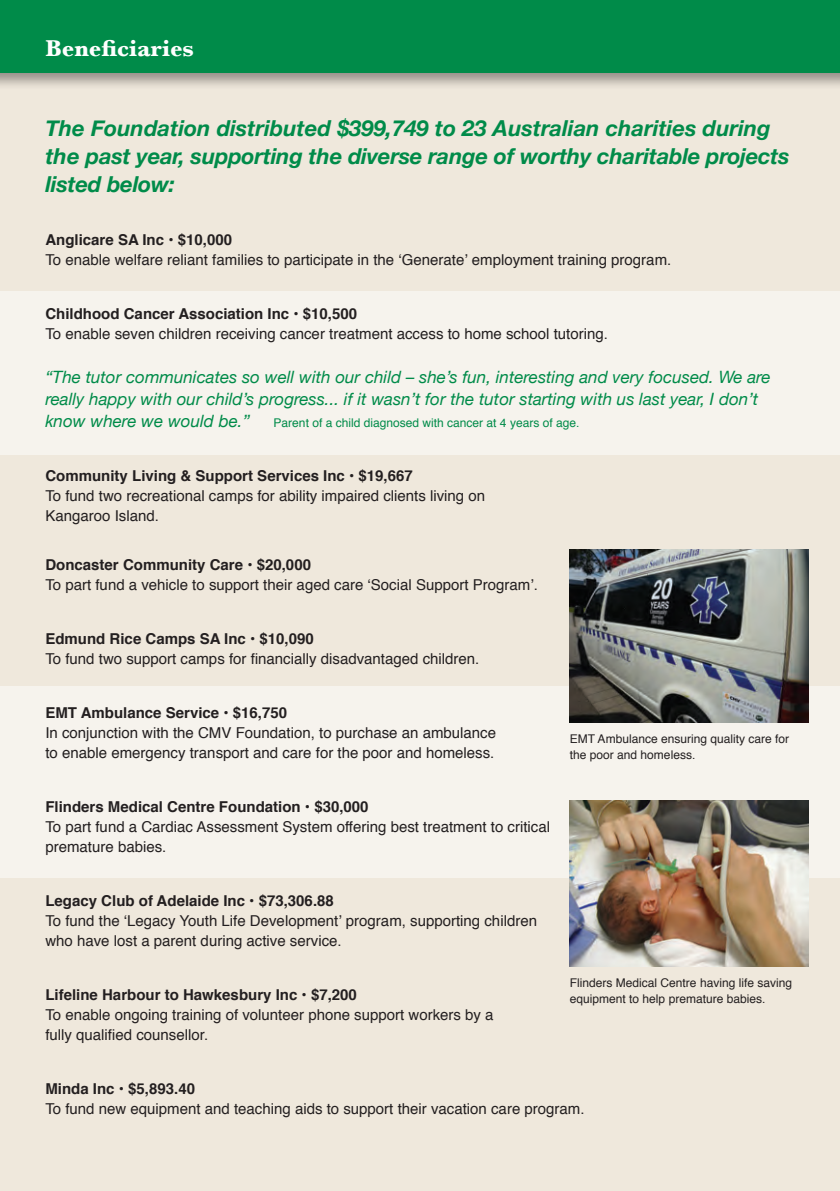
<style>
.page{position:relative;width:840px;height:1191px;background:#fff}
.page>*{position:absolute;margin:0;border:0;box-sizing:border-box;transform-origin:0 0}
.t1{font:700 24px "Baskerville";color:#fff}
.t2{font:italic 700 22px/28px "Helvetica Neue";letter-spacing:-.01em;color:#008b49}
.t3{font:italic 17px/22px "Helvetica Neue";color:#008b49}
.t4{font:15px/20px "Helvetica";color:#231f20}
.t5{font:700 15px "Helvetica";color:#231f20}
.t6{font:12px/16px "Helvetica";color:#231f20}
.t7{font:12px "Helvetica";color:#008b49}
</style>
<div class="page">
<div style="left:0;top:0;width:839px;height:1191px;background:#efe8dc"></div>
<div style="left:0;top:291px;width:839px;height:164px;background:#f6f3ed"></div>
<div style="left:0;top:0;width:839px;height:90px;background:#231f20;opacity:.45"></div>
<div style="left:0;top:0;width:839px;height:72px;background:#008b49"></div>
<div style="left:0;top:686px;width:839px;height:192px;background:#f6f3ed"></div>
<img style="left:569px;top:549px;width:238px;height:173px">
<img style="left:569px;top:800px;width:238px;height:166px">
<h1 class="t1" style="left:45px;top:34px;width:150px">Beneficiaries</h1>
<h2 class="t2" style="left:45px;top:114px;width:745px">The Foundation distributed $399,749 to 23 Australian charities during the past year, supporting the diverse range of worthy charitable projects listed below:</h2>
<p class="t5" style="left:45px;top:227px;width:188px">Anglicare SA Inc • $10,000</p>
<p class="t4" style="left:45px;top:250px;width:627px">To enable welfare reliant families to participate in the ‘Generate’ employment training program.</p>
<p class="t5" style="left:45px;top:301px;width:313px">Childhood Cancer Association Inc • $10,500</p>
<p class="t4" style="left:45px;top:324px;width:563px">To enable seven children receiving cancer treatment access to home school tutoring.</p>
<p class="t3" style="left:45px;top:366px;width:726px">“The tutor communicates so well with our child – she’s fun, interesting and very focused. We are really happy with our child’s progress... if it wasn’t for the tutor starting with us last year, I don’t know where we would be.”</p>
<p class="t7" style="left:273px;top:414px;width:307px">Parent of a child diagnosed with cancer at 4 years of age.</p>
<p class="t5" style="left:45px;top:464px;width:369px">Community Living &amp; Support Services Inc • $19,667</p>
<p class="t4" style="left:45px;top:486px;width:441px">To fund two recreational camps for ability impaired clients living on<br>Kangaroo Island.</p>
<p class="t5" style="left:45px;top:552px;width:267px">Doncaster Community Care • $20,000</p>
<p class="t4" style="left:45px;top:575px;width:493px">To part fund a vehicle to support their aged care ‘Social Support Program’.</p>
<p class="t5" style="left:45px;top:626px;width:270px">Edmund Rice Camps SA Inc • $10,090</p>
<p class="t4" style="left:45px;top:649px;width:435px">To fund two support camps for financially disadvantaged children.</p>
<p class="t5" style="left:45px;top:700px;width:243px">EMT Ambulance Service • $16,750</p>
<p class="t4" style="left:45px;top:723px;width:452px">In conjunction with the CMV Foundation, to purchase an ambulance to enable emergency transport and care for the poor and homeless.</p>
<p class="t5" style="left:45px;top:794px;width:324px">Flinders Medical Centre Foundation • $30,000</p>
<p class="t4" style="left:45px;top:817px;width:506px">To part fund a Cardiac Assessment System offering best treatment to critical premature babies.</p>
<p class="t5" style="left:45px;top:888px;width:290px">Legacy Club of Adelaide Inc • $73,306.88</p>
<p class="t4" style="left:45px;top:911px;width:493px">To fund the ‘Legacy Youth Life Development’ program, supporting children who have lost a parent during active service.</p>
<p class="t5" style="left:45px;top:982px;width:313px">Lifeline Harbour to Hawkesbury Inc • $7,200</p>
<p class="t4" style="left:45px;top:1005px;width:449px">To enable ongoing training of volunteer phone support workers by a fully qualified counsellor.</p>
<p class="t5" style="left:45px;top:1076px;width:151px">Minda Inc • $5,893.40</p>
<p class="t4" style="left:45px;top:1099px;width:540px">To fund new equipment and teaching aids to support their vacation care program.</p>
<p class="t6" style="left:569px;top:730px;width:221px">EMT Ambulance ensuring quality care for the poor and homeless.</p>
<p class="t6" style="left:569px;top:975px;width:224px">Flinders Medical Centre having life saving equipment to help premature babies.</p>
</div>
